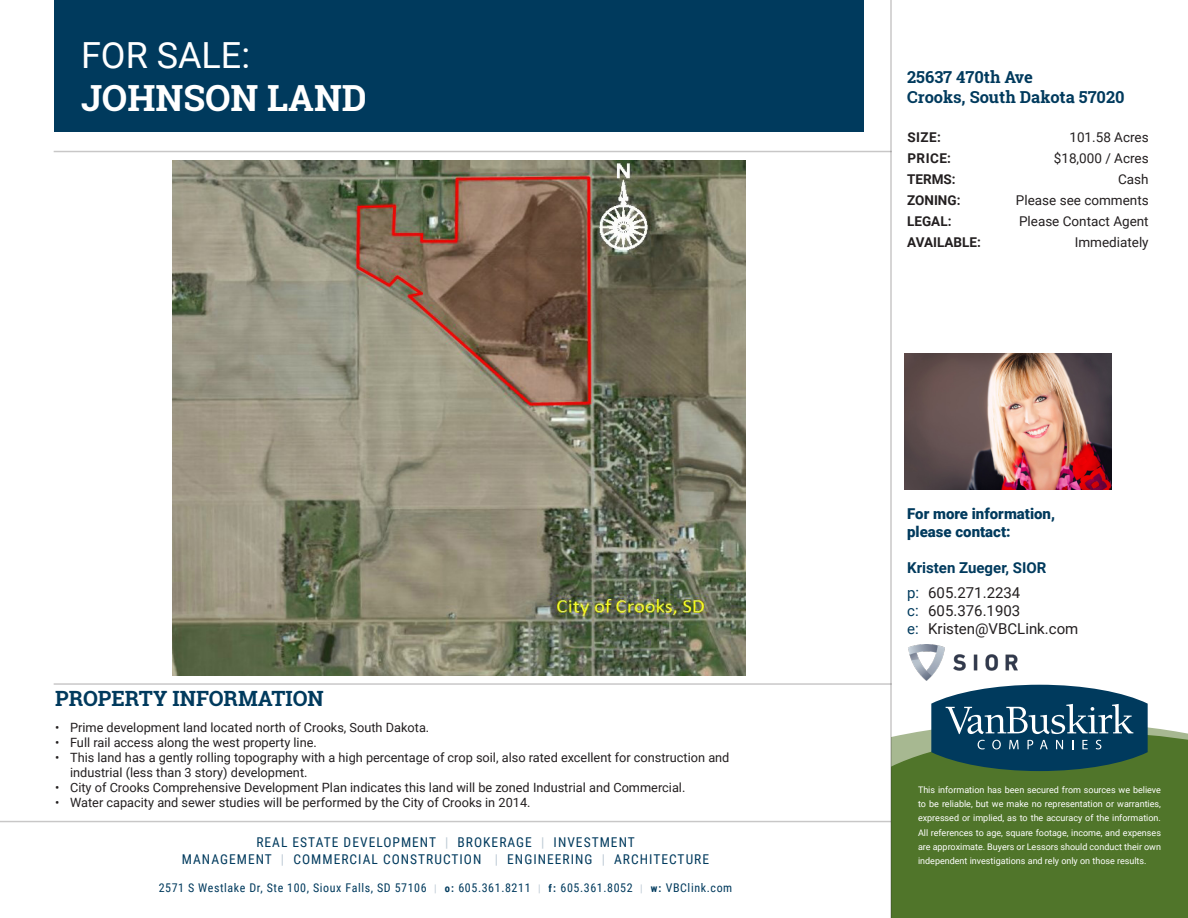
<style>
.page{position:relative;width:1188px;height:918px;background:#fff}
.page>*{position:absolute;margin:0;border:0;box-sizing:border-box;transform-origin:0 0}
.t1{font:700 36px "Roboto Slab";color:#fff}
.t2{font:36px "Roboto";color:#fff}
.t3{font:700 21px "Roboto Slab";color:#003a5d}
.t4{font:700 16.5px/19.8px "Roboto Slab";color:#003a5d}
.t5{font:15px "Roboto";color:#231f20}
.t6{font:900 15px "Roboto";color:#003a5d}
.t7{font:700 15px "Roboto";color:#003a5d}
.t8{font:13.5px "Roboto Condensed";letter-spacing:.075em;color:#003a5d}
.t9{font:13.5px "Roboto";color:#231f20}
.t10{font:700 13.5px "Roboto";color:#231f20}
.t11{font:12.75px/15px "Roboto";color:#231f20}
.t12{font:12px "Roboto Condensed";letter-spacing:.05em;color:#003a5d}
.t13{font:9px/14.2px "Roboto";color:#fff;text-align:justify}
.s1{color:#bcc9d4}
.s2{font-size:10.5px;color:#bcc9d4}
.s3{font-weight:700;font-size:10.5px}
.s4{color:#003a5d}
</style>
<div class="page">
<div style="left:892px;top:732px;width:296px;height:186px;background:#50752a"></div>
<div style="left:54px;top:0;width:810px;height:132px;background:#003a5d"></div>
<hr style="left:890px;top:0;width:2px;height:918px;background:#231f20">
<hr style="left:0;top:821px;width:891px;height:1px;background:#231f20">
<hr style="left:54px;top:683px;width:838px;height:2px;background:#231f20">
<svg style="left:931px;top:685px;width:217px;height:86px;background:#2c5c72"></svg>
<img style="left:904px;top:353px;width:208px;height:136px">
<img style="left:908px;top:644px;width:110px;height:36px">
<hr style="left:54px;top:151px;width:838px;height:1px;background:#231f20">
<img style="left:172px;top:161px;width:574px;height:515px">
<p class="t2" style="left:81px;top:29px;width:171px">FOR SALE:</p>
<p class="t1" style="left:81px;top:73px;width:287px">JOHNSON LAND</p>
<p class="t3" style="left:55px;top:684px;width:270px">PROPERTY INFORMATION</p>
<p class="t11" style="left:55px;top:719px;width:376px">• Prime development land located north of Crooks, South Dakota.</p>
<p class="t11" style="left:55px;top:734px;width:263px">• Full rail access along the west property line.</p>
<p class="t11" style="left:70px;top:749px;width:661px;text-indent:-15px">• This land has a gently rolling topography with a high percentage of crop soil, also rated excellent for construction and industrial (less than 3 story) development.</p>
<p class="t11" style="left:55px;top:779px;width:632px">• City of Crooks Comprehensive Development Plan indicates this land will be zoned Industrial and Commercial.</p>
<p class="t11" style="left:55px;top:794px;width:477px">• Water capacity and sewer studies will be performed by the City of Crooks in 2014.</p>
<p class="t8" style="left:256px;top:833px;width:380px">REAL ESTATE DEVELOPMENT <span class="s1">|</span> BROKERAGE <span class="s1">|</span> INVESTMENT</p>
<p class="t8" style="left:182px;top:849px;width:529px">MANAGEMENT <span class="s1">|</span> COMMERCIAL CONSTRUCTION <span class="s1">|</span> ENGINEERING <span class="s1">|</span> ARCHITECTURE</p>
<p class="t12" style="left:159px;top:879px;width:575px">2571 S Westlake Dr, Ste 100, Sioux Falls, SD 57106 <span class="s2">|</span> <span class="s3">o:</span> 605.361.8211 <span class="s2">|</span> <span class="s3">f:</span> 605.361.8052 <span class="s2">|</span> <span class="s3">w:</span> VBClink.com</p>
<p class="t4" style="left:907px;top:67px;width:219px">25637 470th Ave<br>Crooks, South Dakota 57020</p>
<p class="t10" style="left:907px;top:128px;width:35px">SIZE:</p>
<p class="t9" style="left:1069px;top:128px;width:81px">101.58 Acres</p>
<p class="t10" style="left:907px;top:149px;width:45px">PRICE:</p>
<p class="t9" style="left:1054px;top:149px;width:96px">$18,000 / Acres</p>
<p class="t10" style="left:907px;top:170px;width:50px">TERMS:</p>
<p class="t9" style="left:1118px;top:170px;width:32px">Cash</p>
<p class="t10" style="left:907px;top:191px;width:55px">ZONING:</p>
<p class="t9" style="left:1016px;top:191px;width:134px">Please see comments</p>
<p class="t10" style="left:907px;top:212px;width:46px">LEGAL:</p>
<p class="t9" style="left:1019px;top:212px;width:131px">Please Contact Agent</p>
<p class="t10" style="left:907px;top:233px;width:75px">AVAILABLE:</p>
<p class="t9" style="left:1075px;top:233px;width:75px">Immediately</p>
<p class="t6" style="left:907px;top:503px;width:149px">For more information,</p>
<p class="t6" style="left:907px;top:521px;width:105px">please contact:</p>
<p class="t7" style="left:907px;top:557px;width:141px">Kristen Zueger, SIOR</p>
<p class="t5" style="left:907px;top:582px;width:115px"><span class="s4">p:</span> 605.271.2234</p>
<p class="t5" style="left:907px;top:600px;width:115px"><span class="s4">c:</span> 605.376.1903</p>
<p class="t5" style="left:907px;top:618px;width:173px"><span class="s4">e:</span> Kristen@VBCLink.com</p>
<p class="t13" style="left:918px;top:782px;width:245px">This information has been secured from sources we believe to be reliable, but we make no representation or warranties, expressed or implied, as to the accuracy of the information.<br>All references to age, square footage, income, and expenses are approximate. Buyers or Lessors should conduct their own independent investigations and rely only on those results.</p>
</div>
